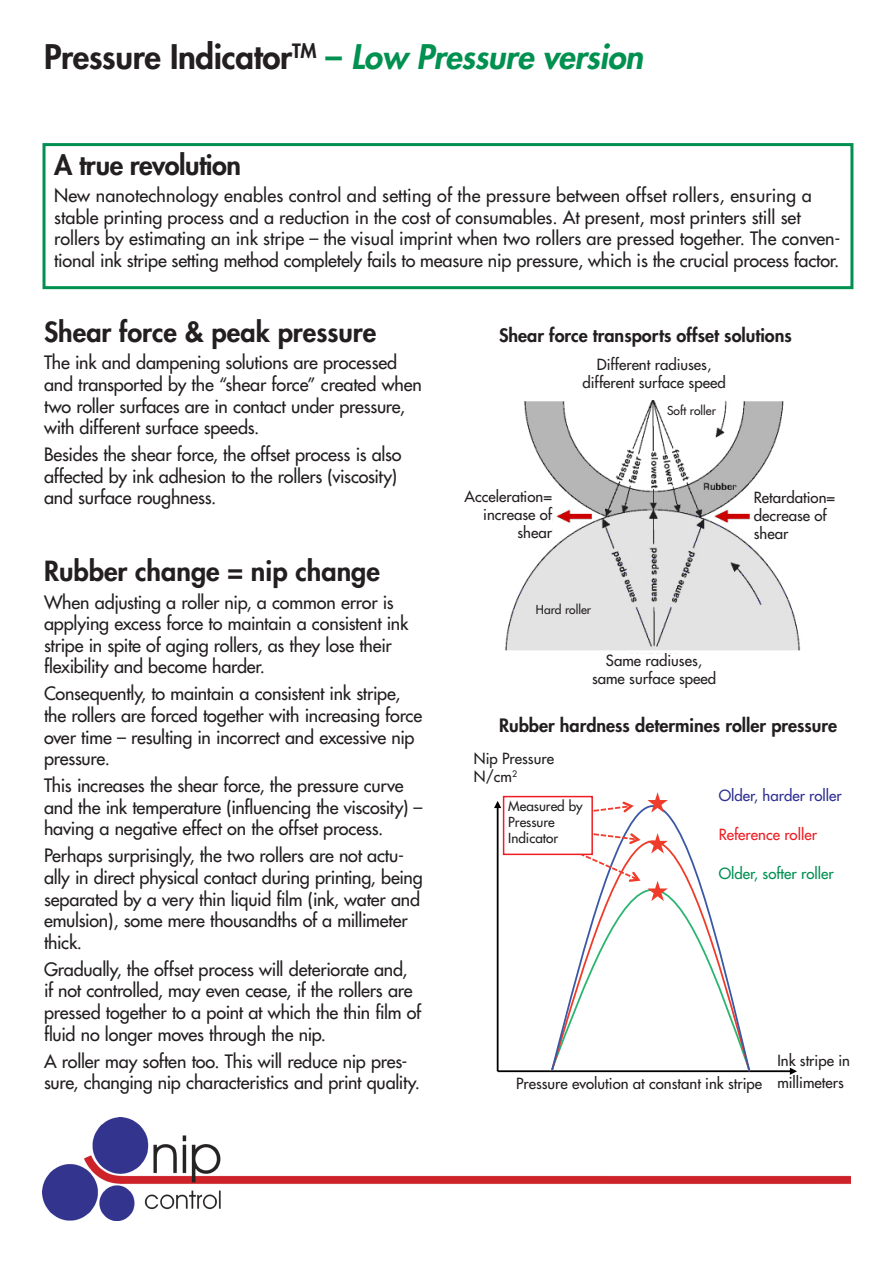
<style>
.page{position:relative;width:893px;height:1263px;background:#fff}
.page>*{position:absolute;margin:0;border:0;box-sizing:border-box;transform-origin:0 0}
.t1{font:italic 800 33px "Futura";letter-spacing:-.01em;color:#009050}
.t2{font:800 27px "Futura";color:#231f20}
.t3{font:800 27px "Futura";letter-spacing:-.02em;color:#231f20}
.t4{font:18px/21.6px "Futura";letter-spacing:-.01em;color:#231f20}
.t5{font:800 18px "Futura";color:#231f20}
.t6{font:15px/18px "Futura";color:#231f20}
.t7{font:15px "Futura";color:#2e3092}
.t8{font:15px "Futura";color:#009050}
.t9{font:15px "Futura";color:#ee1d23}
.t10{font:13.5px "Futura";color:#231f20}
.t11{font:12px "Futura";color:#231f20}
.s1{font-style:normal;color:#231f20}
.s2{font-style:normal}
</style>
<div class="page">
<img style="left:43px;top:1118px;width:807px;height:102px">
<img style="left:505px;top:400px;width:296px;height:254px">
<hr style="left:497px;top:803px;width:2px;height:268px;background:#000">
<svg style="left:494px;top:801px;width:7px;height:7px"></svg>
<hr style="left:498px;top:1070px;width:297px;height:2px;background:#000">
<svg style="left:790px;top:1067px;width:7px;height:8px"></svg>
<svg style="left:550px;top:806px;width:202px;height:267px"></svg>
<svg style="left:593px;top:801px;width:41px;height:14px"></svg>
<svg style="left:647px;top:792px;width:21px;height:21px"></svg>
<svg style="left:550px;top:830px;width:202px;height:242px"></svg>
<div style="left:43px;top:143px;width:810px;height:146px;border:3px solid #009050"></div>
<div style="left:504px;top:796px;width:88px;height:58px;background:#fff"></div>
<div style="left:503px;top:796px;width:90px;height:59px;border:2px solid #ee1d23"></div>
<div style="left:464px;top:490px;width:88px;height:56px;background:#fff"></div>
<div style="left:754px;top:491px;width:87px;height:56px;background:#fff"></div>
<div style="left:667px;top:406px;width:53px;height:13px;background:#fff"></div>
<div style="left:536px;top:604px;width:69px;height:16px;background:#e3e3e3"></div>
<p class="t1" style="left:44px;top:36px;width:600px"><span class="s1">Pressure Indicator</span><sup>TM</sup> <span class="s2">–</span> Low Pressure version</p>
<p class="t3" style="left:54px;top:148px;width:188px">A true revolution</p>
<p class="t4" style="left:54px;top:185px;width:788px">New nanotechnology enables control and setting of the pressure between offset rollers, ensuring a stable printing process and a reduction in the cost of consumables. At present, most printers still set rollers by estimating an ink stripe – the visual imprint when two rollers are pressed together. The conven&shy;tional ink stripe setting method completely fails to measure nip pressure, which is the crucial process factor.</p>
<p class="t2" style="left:44px;top:315px;width:334px">Shear force &amp; peak pressure</p>
<p class="t4" style="left:44px;top:352px;width:379px">The ink and dampening solutions are processed and transported by the “shear force” created when two roller surfaces are in contact under pressure, with different surface speeds.</p>
<p class="t4" style="left:44px;top:444px;width:359px">Besides the shear force, the offset process is also affected by ink adhesion to the rollers (viscosity) and surface roughness.</p>
<p class="t5" style="left:499px;top:324px;width:294px">Shear force transports offset solutions</p>
<p class="t6" style="left:597px;top:356px;width:116px">Different radiuses,</p>
<p class="t6" style="left:582px;top:374px;width:145px">different surface speed</p>
<p class="t6" style="left:465px;top:487px;width:89px">Acceleration=</p>
<p class="t6" style="left:483px;top:505px;width:70px;text-align:right">increase of shear</p>
<p class="t11" style="left:667px;top:403px;width:50px">Soft roller</p>
<p class="t6" style="left:754px;top:489px;width:83px">Retardation=</p>
<p class="t6" style="left:754px;top:507px;width:74px">decrease of shear</p>
<p class="t2" style="left:44px;top:554px;width:337px">Rubber change = nip change</p>
<p class="t4" style="left:44px;top:591px;width:366px">When adjusting a roller nip, a common error is applying excess force to maintain a consistent ink stripe in spite of aging rollers, as they lose their flexibility and become harder.</p>
<p class="t4" style="left:44px;top:683px;width:380px">Consequently, to maintain a consistent ink stripe, the rollers are forced together with increasing force over time – resulting in incorrect and excessive nip pressure.</p>
<p class="t4" style="left:44px;top:775px;width:380px">This increases the shear force, the pressure curve and the ink temperature (influencing the viscosity) – having a negative effect on the offset process.</p>
<p class="t4" style="left:44px;top:845px;width:380px">Perhaps surprisingly, the two rollers are not actu&shy;ally in direct physical contact during printing, being separated by a very thin liquid film (ink, water and emulsion), some mere thousandths of a millimeter thick.</p>
<p class="t4" style="left:44px;top:958px;width:379px">Gradually, the offset process will deteriorate and,<br>if not controlled, may even cease, if the rollers are pressed together to a point at which the thin film of fluid no longer moves through the nip.</p>
<p class="t4" style="left:44px;top:1050px;width:377px">A roller may soften too. This will reduce nip pres&shy;sure, changing nip characteristics and print quality.</p>
<p class="t6" style="left:777px;top:1051px;width:74px">Ink stripe in</p>
<p class="t11" style="left:536px;top:602px;width:57px">Hard roller</p>
<p class="t6" style="left:606px;top:651px;width:98px">Same radiuses,</p>
<p class="t6" style="left:592px;top:669px;width:126px">same surface speed</p>
<p class="t5" style="left:499px;top:714px;width:340px">Rubber hardness determines roller pressure</p>
<p class="t6" style="left:474px;top:750px;width:82px">Nip Pressure<br>N/cm<sup>2</sup></p>
<p class="t7" style="left:719px;top:786px;width:125px">Older, harder roller</p>
<p class="t9" style="left:719px;top:825px;width:100px">Reference roller</p>
<p class="t8" style="left:719px;top:864px;width:116px">Older, softer roller</p>
<p class="t10" style="left:508px;top:797px;width:76px">Measured by</p>
<p class="t10" style="left:508px;top:814px;width:48px">Pressure</p>
<p class="t10" style="left:508px;top:830px;width:51px">Indicator</p>
<p class="t6" style="left:777px;top:1074px;width:68px">millimeters</p>
<p class="t6" style="left:516px;top:1075px;width:248px">Pressure evolution at constant ink stripe</p>
</div>
